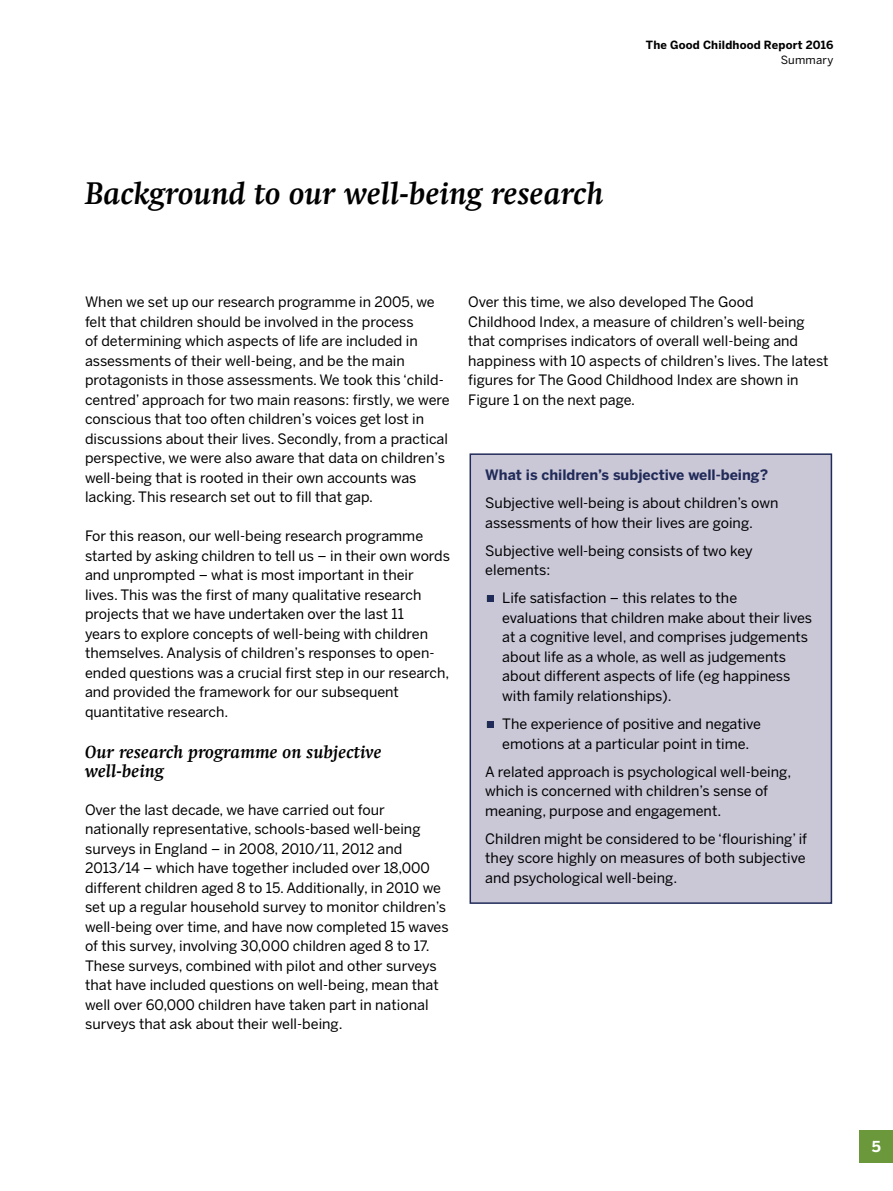
<style>
.page{position:relative;width:893px;height:1191px;background:#fff}
.page>*{position:absolute;margin:0;border:0;box-sizing:border-box;transform-origin:0 0}
.t1{font:italic 700 31.5px "Swift Com";color:#000}
.t2{font:italic 700 18px/19.5px "Swift Com";color:#000}
.t3{font:700 15px "Benton Sans";color:#fff}
.t4{font:14.25px/19.5px "Benton Sans";color:#000}
.t5{font:700 14.25px "Benton Sans";color:#212b59}
.t6{font:700 11.25px "Benton Sans";letter-spacing:.015em;color:#000}
.t7{font:11.25px "Benton Sans";letter-spacing:.015em;color:#000}
.s1{font-family:"Tahoma";font-size:28.5px;color:#6b983b}
</style>
<div class="page">
<div style="left:859px;top:1130px;width:34px;height:32px;background:#6b983b"></div>
<div style="left:470px;top:453px;width:362px;height:451px;background:#cac7d7;border:2px solid #212b59"></div>
<div style="left:487px;top:595px;width:6px;height:7px;background:#212b59"></div>
<svg style="left:487px;top:721px;width:6px;height:6px"></svg>
<p class="t6" style="left:646px;top:38px;width:189px">The Good Childhood Report 2016</p>
<p class="t7" style="left:781px;top:53px;width:54px">Summary</p>
<h1 class="t1" style="left:85px;top:175px;width:520px">Background to our well-being research</h1>
<p class="t4" style="left:85px;top:292px;width:366px">When we set up our research programme in 2005, we felt that children should be involved in the process<br>of determining which aspects of life are included in assessments of their well-being, and be the main protagonists in those assessments. We took this ‘child&shy;centred’ approach for two main reasons: firstly, we were conscious that too often children’s voices get lost in discussions about their lives. Secondly, from a practical perspective, we were also aware that data on children’s well-being that is rooted in their own accounts was lacking. This research set out to fill that gap.</p>
<p class="t4" style="left:85px;top:526px;width:367px">For this reason, our well-being research programme started by asking children to tell us – in their own words and unprompted – what is most important in their lives. This was the first of many qualitative research projects that we have undertaken over the last 11<br>years to explore concepts of well-being with children themselves. Analysis of children’s responses to open&shy;ended questions was a crucial first step in our research, and provided the framework for our subsequent quantitative research.</p>
<p class="t2" style="left:85px;top:741px;width:298px">Our research programme on subjective well-being</p>
<p class="t4" style="left:85px;top:799px;width:365px">Over the last decade, we have carried out four nationally representative, schools-based well-being surveys in England – in 2008, 2010/11, 2012 and 2013/14 – which have together included over 18,000 different children aged 8 to 15. Additionally, in 2010 we set up a regular household survey to monitor children’s well-being over time, and have now completed 15 waves of this survey, involving 30,000 children aged 8 to 17.<br>These surveys, combined with pilot and other surveys that have included questions on well-being, mean that well over 60,000 children have taken part in national surveys that ask about their well-being.</p>
<p class="t4" style="left:468px;top:292px;width:362px">Over this time, we also developed The Good<br>Childhood Index, a measure of children’s well-being that comprises indicators of overall well-being and happiness with 10 aspects of children’s lives. The latest figures for The Good Childhood Index are shown in Figure 1 on the next page.</p>
<p class="t5" style="left:485px;top:466px;width:284px">What is children’s subjective well-being?</p>
<p class="t4" style="left:485px;top:493px;width:295px">Subjective well-being is about children’s own assessments of how their lives are going.</p>
<p class="t4" style="left:485px;top:541px;width:269px">Subjective well-being consists of two key elements:</p>
<p class="t4" style="left:502px;top:588px;width:311px;text-indent:-17px"><span class="s1">▪</span> Life satisfaction – this relates to the evaluations that children make about their lives at a cognitive level, and comprises judgements about life as a whole, as well as judgements about different aspects of life (eg happiness with family relationships).</p>
<p class="t4" style="left:485px;top:714px;width:277px;text-align:center"><span class="s1">▪</span> The experience of positive and negative emotions at a particular point in time.</p>
<p class="t4" style="left:485px;top:761px;width:307px">A related approach is psychological well-being, which is concerned with children’s sense of meaning, purpose and engagement.</p>
<p class="t4" style="left:485px;top:828px;width:323px;text-align:justify">Children might be considered to be ‘flourishing’ if they score highly on measures of both subjective and psychological well-being.</p>
<p class="t3" style="left:872px;top:1138px;width:11px">5</p>
</div>
